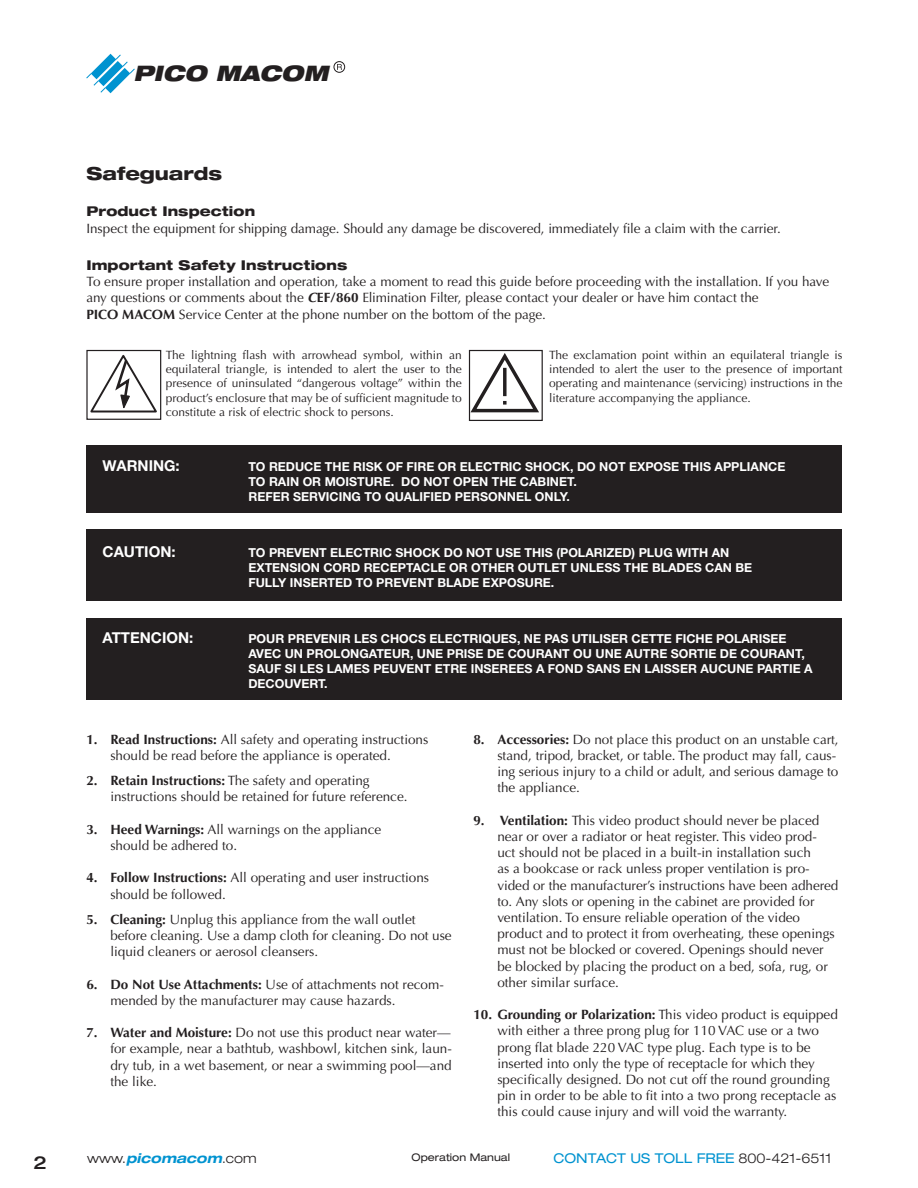
<style>
.page{position:relative;width:918px;height:1188px;background:#fff}
.page>*{position:absolute;margin:0;border:0;box-sizing:border-box;transform-origin:0 0}
.t1{font:italic 900 expanded 21.45px "Helvetica Neue";color:#231f20}
._3-Sub_Chapter_Heade{font:800 expanded 18px "Helvetica Neue";color:#231f20}
.t2{font:500 expanded 18px "Helvetica Neue";color:#231f20}
.t3{font:700 15px "Helvetica Neue";color:#fff}
._3-Sub_Chapter_Heade-2{font:13.5px/16.2px "Optima";color:#231f20}
.Body_Text{font:13.5px/16.2px "Optima";color:#231f20}
.t4{font:expanded 13.5px "Helvetica Neue";color:#0093d0}
.t5{font:italic 700 expanded 13.5px "Helvetica Neue";color:#0093d0}
.t6{font:700 12.3px/15px "Helvetica Neue";color:#fff}
.t7{font:12px/14.4px "Optima";color:#231f20;text-align:justify}
.t8{font:expanded 10.5px "Helvetica Neue";color:#231f20}
.s1{font-family:"Helvetica Neue";font-weight:800;font-stretch:expanded}
.s2{font-weight:700;font-style:italic}
.s3{font-weight:700}
.s4{font-weight:300;font-style:normal;color:#231f20}
.s5{font-weight:300;color:#231f20}
</style>
<div class="page">
<svg style="left:86px;top:54px;width:49px;height:39px"></svg>
<svg style="left:337px;top:64px;width:5px;height:6px"></svg>
<div style="left:334px;top:61px;width:11px;height:11px;border:1px solid #231f20;border-radius:50%"></div>
<svg style="left:471px;top:353px;width:68px;height:59px"></svg>
<div style="left:469px;top:350px;width:74px;height:71px;border:1px solid #231f20"></div>
<svg style="left:90px;top:355px;width:67px;height:57px"></svg>
<div style="left:86px;top:350px;width:75px;height:70px;border:1px solid #231f20"></div>
<div style="left:86px;top:446px;width:756px;height:67px;background:#231f20"></div>
<div style="left:86px;top:529px;width:756px;height:72px;background:#231f20"></div>
<div style="left:86px;top:618px;width:756px;height:82px;background:#231f20"></div>
<h1 class="t1" style="left:133px;top:59px;width:197px">PICO MACOM</h1>
<p class="_3-Sub_Chapter_Heade" style="left:86px;top:162px;width:137px">Safeguards</p>
<p class="_3-Sub_Chapter_Heade-2" style="left:86px;top:203px;width:696px;line-height:17.1px"><span class="s1">Product Inspection<br></span>Inspect the equipment for shipping damage. Should any damage be discovered, immediately file a claim with the carrier.</p>
<p class="_3-Sub_Chapter_Heade-2" style="left:86px;top:258px;width:744px"><span class="s1">Important Safety Instructions<br></span>To ensure proper installation and operation, take a moment to read this guide before proceeding with the installation. If you have any questions or comments about the <span class="s2">C</span><span class="s3">EF/860</span> Elimination Filter, please contact your dealer or have him contact the<br><span class="s3">PICO MACOM</span> Service Center at the phone number on the bottom of the page.</p>
<p class="t7" style="left:166px;top:348px;width:297px">The lightning flash with arrowhead symbol, within an equilateral triangle, is intended to alert the user to the presence of uninsulated “dangerous voltage” within the product’s enclosure that may be of sufficient magnitude to constitute a risk of electric shock to persons.</p>
<p class="t7" style="left:549px;top:348px;width:295px">The exclamation point within an equilateral triangle is intended to alert the user to the presence of important operating and maintenance (servicing) instructions in the literature accompanying the appliance.</p>
<p class="t3" style="left:103px;top:457px;width:79px">WARNING:</p>
<p class="t6" style="left:248px;top:459px;width:538px">TO REDUCE THE RISK OF FIRE OR ELECTRIC SHOCK, DO NOT EXPOSE THIS APPLIANCE</p>
<p class="t6" style="left:248px;top:474px;width:330px">TO RAIN OR MOISTURE. DO NOT OPEN THE CABINET.</p>
<p class="t6" style="left:248px;top:489px;width:323px">REFER SERVICING TO QUALIFIED PERSONNEL ONLY.</p>
<p class="t3" style="left:103px;top:542px;width:75px">CAUTION:</p>
<p class="t6" style="left:248px;top:545px;width:483px">TO PREVENT ELECTRIC SHOCK DO NOT USE THIS (POLARIZED) PLUG WITH AN</p>
<p class="t6" style="left:248px;top:560px;width:505px">EXTENSION CORD RECEPTACLE OR OTHER OUTLET UNLESS THE BLADES CAN BE</p>
<p class="t6" style="left:248px;top:575px;width:308px">FULLY INSERTED TO PREVENT BLADE EXPOSURE.</p>
<p class="t3" style="left:103px;top:629px;width:92px">ATTENCION:</p>
<p class="t6" style="left:248px;top:631px;width:540px">POUR PREVENIR LES CHOCS ELECTRIQUES, NE PAS UTILISER CETTE FICHE POLARISEE</p>
<p class="t6" style="left:248px;top:646px;width:558px">AVEC UN PROLONGATEUR, UNE PRISE DE COURANT OU UNE AUTRE SORTIE DE COURANT,</p>
<p class="t6" style="left:248px;top:661px;width:566px">SAUF SI LES LAMES PEUVENT ETRE INSEREES A FOND SANS EN LAISSER AUCUNE PARTIE A<br>DECOUVERT.</p>
<p class="Body_Text" style="left:110px;top:731px;width:319px;text-indent:-24px"><span class="s3">1. Read Instructions:</span> All safety and operating instructions should be read before the appliance is operated.</p>
<p class="Body_Text" style="left:110px;top:773px;width:299px;text-indent:-24px"><span class="s3">2. Retain Instructions:</span> The safety and operating instructions should be retained for future reference.</p>
<p class="Body_Text" style="left:110px;top:821px;width:272px;text-indent:-24px"><span class="s3">3. Heed Warnings:</span> All warnings on the appliance should be adhered to.</p>
<p class="Body_Text" style="left:110px;top:870px;width:320px;text-indent:-24px"><span class="s3">4. Follow Instructions:</span> All operating and user instructions should be followed.</p>
<p class="_3-Sub_Chapter_Heade-2" style="left:110px;top:911px;width:343px;text-indent:-24px"><span class="s3">5. Cleaning:</span> Unplug this appliance from the wall outlet before cleaning. Use a damp cloth for cleaning. Do not use liquid cleaners or aerosol cleansers.</p>
<p class="_3-Sub_Chapter_Heade-2" style="left:110px;top:976px;width:335px;text-indent:-24px"><span class="s3">6. Do Not Use Attachments:</span> Use of attachments not recom&shy;mended by the manufacturer may cause hazards.</p>
<p class="_3-Sub_Chapter_Heade-2" style="left:110px;top:1025px;width:343px;text-align:justify;text-indent:-24px"><span class="s3">7. Water and Moisture:</span> Do not use this product near water— for example, near a bathtub, washbowl, kitchen sink, laun&shy;dry tub, in a wet basement, or near a swimming pool—and the like.</p>
<p class="_3-Sub_Chapter_Heade-2" style="left:497px;top:731px;width:343px;text-indent:-24px"><span class="s3">8. Accessories:</span> Do not place this product on an unstable cart, stand, tripod, bracket, or table. The product may fall, caus&shy;ing serious injury to a child or adult, and serious damage to the appliance.</p>
<p class="_3-Sub_Chapter_Heade-2" style="left:497px;top:812px;width:343px;text-indent:-24px"><span class="s3">9. Ventilation:</span> This video product should never be placed near or over a radiator or heat register. This video prod-<br>uct should not be placed in a built-in installation such<br>as a bookcase or rack unless proper ventilation is pro&shy;vided or the manufacturer’s instructions have been adhered to. Any slots or opening in the cabinet are provided for ventilation. To ensure reliable operation of the video product and to protect it from overheating, these openings must not be blocked or covered. Openings should never be blocked by placing the product on a bed, sofa, rug, or other similar surface.</p>
<p class="_3-Sub_Chapter_Heade-2" style="left:497px;top:1007px;width:342px;text-indent:-24px"><span class="s3">10. Grounding or Polarization:</span> This video product is equipped with either a three prong plug for 110 VAC use or a two prong flat blade 220 VAC type plug. Each type is to be inserted into only the type of receptacle for which they specifically designed. Do not cut off the round grounding pin in order to be able to fit into a two prong receptacle as this could cause injury and will void the warranty.</p>
<p class="t8" style="left:412px;top:1150px;width:100px">Operation Manual</p>
<p class="t2" style="left:33px;top:1151px;width:15px">2</p>
<p class="t5" style="left:87px;top:1150px;width:171px"><span class="s4">www.</span>picomacom<span class="s4">.com</span></p>
<p class="t4" style="left:554px;top:1150px;width:280px">CONTACT US TOLL FREE <span class="s5">800-421-6511</span></p>
</div>
